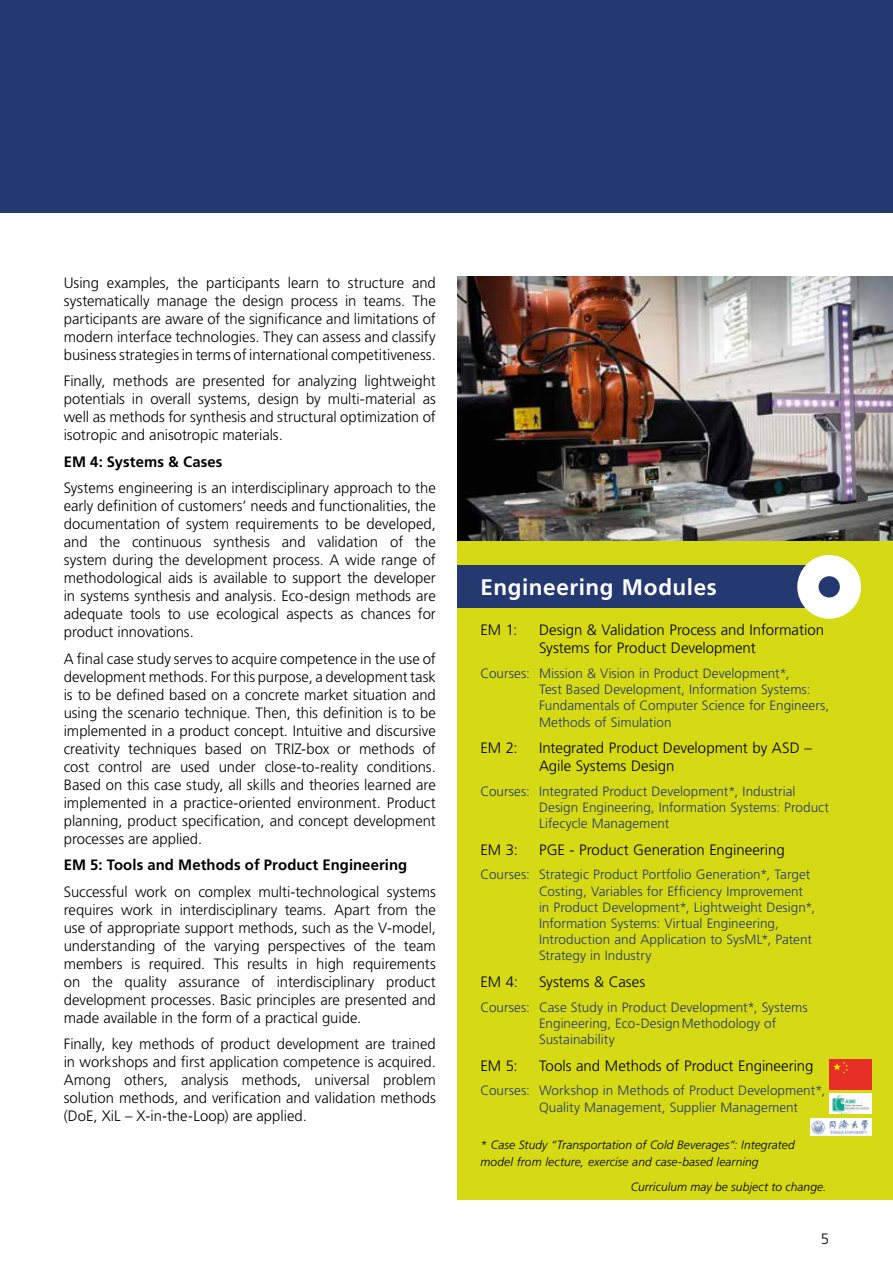
<style>
.page{position:relative;width:893px;height:1263px;background:#fff}
.page>*{position:absolute;margin:0;border:0;box-sizing:border-box;transform-origin:0 0}
.t1{font:700 22.5px "Frutiger LT Std";letter-spacing:.025em;color:#fff}
.t2{font:300 15px/18px "Frutiger LT Std";color:#000;text-align:justify}
.t3{font:700 15px "Frutiger LT Std";letter-spacing:.005em;color:#000}
.t4{font:300 13.5px/16.2px "Frutiger LT Std";letter-spacing:.005em;color:#253971}
.t5{font:italic 300 12px/16.5px "Frutiger LT Std";letter-spacing:.005em;color:#000}
</style>
<div class="page">
<div style="left:0;top:0;width:893px;height:213px;background:#253971"></div>
<div style="left:457px;top:540px;width:436px;height:659px;background:#d5da14"></div>
<div style="left:457px;top:566px;width:383px;height:42px;background:#253971"></div>
<div style="left:797px;top:555px;width:64px;height:64px;background:#fff;border-radius:50%"></div>
<div style="left:819px;top:576px;width:21px;height:21px;background:#253971;border-radius:50%"></div>
<img style="left:457px;top:276px;width:436px;height:265px">
<div style="left:810px;top:1118px;width:62px;height:17px;background:#fff"></div>
<img style="left:811px;top:1120px;width:57px;height:15px">
<div style="left:829px;top:1059px;width:43px;height:30px;background:#e63027"></div>
<svg style="left:833px;top:1062px;width:15px;height:12px"></svg>
<img style="left:829px;top:1094px;width:43px;height:20px">
<p class="t2" style="left:64px;top:274px;width:374px">Using examples, the participants learn to structure and systematically manage the design process in teams. The participants are aware of the significance and limitations of modern interface technologies. They can assess and classify business strategies in terms of international competitiveness.</p>
<p class="t2" style="left:64px;top:372px;width:374px">Finally, methods are presented for analyzing lightweight potentials in overall systems, design by multi-material as well as methods for synthesis and structural optimization of isotropic and anisotropic materials.</p>
<p class="t3" style="left:64px;top:453px;width:160px">EM 4: Systems &amp; Cases</p>
<p class="t2" style="left:64px;top:479px;width:374px">Systems engineering is an interdisciplinary approach to the early definition of customers’ needs and functionalities, the documentation of system requirements to be developed, and the continuous synthesis and validation of the system during the development process. A wide range of methodological aids is available to support the developer in systems synthesis and analysis. Eco-design methods are adequate tools to use ecological aspects as chances for product innovations.</p>
<p class="t2" style="left:64px;top:650px;width:374px">A final case study serves to acquire competence in the use of development methods. For this purpose, a development task is to be defined based on a concrete market situation and using the scenario technique. Then, this definition is to be implemented in a product concept. Intuitive and discursive creativity techniques based on TRIZ-box or methods of cost control are used under close-to-reality conditions.<br>Based on this case study, all skills and theories learned are implemented in a practice-oriented environment. Product planning, product specification, and concept development processes are applied.</p>
<p class="t3" style="left:64px;top:856px;width:345px">EM 5: Tools and Methods of Product Engineering</p>
<p class="t2" style="left:64px;top:883px;width:374px">Successful work on complex multi-technological systems requires work in interdisciplinary teams. Apart from the use of appropriate support methods, such as the V-model, understanding of the varying perspectives of the team members is required. This results in high requirements on the quality assurance of interdisciplinary product development processes. Basic principles are presented and made available in the form of a practical guide.</p>
<p class="t2" style="left:64px;top:1035px;width:374px">Finally, key methods of product development are trained in workshops and first application competence is acquired.<br>Among others, analysis methods, universal problem solution methods, and verification and validation methods (DoE, XiL – X-in-the-Loop) are applied.</p>
<h1 class="t1" style="left:480px;top:574px;width:238px">Engineering Modules</h1>
<p class="t2" style="left:480px;top:621px;width:38px">EM 1:</p>
<p class="t2" style="left:539px;top:621px;width:287px">Design &amp; Validation Process and Information<br>Systems for Product Development</p>
<p class="t4" style="left:539px;top:665px;width:292px;text-indent:-58px">Courses: Mission &amp; Vision in Product Development*,<br>Test Based Development, Information Systems:<br>Fundamentals of Computer Science for Engineers, Methods of Simulation</p>
<p class="t2" style="left:480px;top:739px;width:39px">EM 2:</p>
<p class="t2" style="left:539px;top:739px;width:274px">Integrated Product Development by ASD –<br>Agile Systems Design</p>
<p class="t4" style="left:539px;top:783px;width:292px;text-indent:-58px">Courses: Integrated Product Development*, Industrial<br>Design Engineering, Information Systems: Product<br>Lifecycle Management</p>
<p class="t2" style="left:480px;top:841px;width:39px">EM 3:</p>
<p class="t2" style="left:539px;top:841px;width:247px">PGE - Product Generation Engineering</p>
<p class="t4" style="left:539px;top:867px;width:278px;text-indent:-58px">Courses: Strategic Product Portfolio Generation*, Target Costing, Variables for Efficiency Improvement in Product Development*, Lightweight Design*, Information Systems: Virtual Engineering, Introduction and Application to SysML*, Patent Strategy in Industry</p>
<p class="t2" style="left:480px;top:973px;width:39px">EM 4:</p>
<p class="t2" style="left:539px;top:973px;width:108px">Systems &amp; Cases</p>
<p class="t4" style="left:539px;top:999px;width:270px;text-indent:-58px">Courses: Case Study in Product Development*, Systems<br>Engineering, Eco-DesignMethodology of<br>Sustainability</p>
<p class="t2" style="left:480px;top:1056px;width:39px">EM 5:</p>
<p class="t2" style="left:539px;top:1056px;width:276px">Tools and Methods of Product Engineering</p>
<p class="t4" style="left:539px;top:1083px;width:288px;text-indent:-58px">Courses: Workshop in Methods of Product Development*,<br>Quality Management, Supplier Management</p>
<p class="t5" style="left:480px;top:1137px;width:316px">* Case Study “Transportation of Cold Beverages“: Integrated model from lecture, exercise and case-based learning</p>
<p class="t5" style="left:631px;top:1179px;width:197px">Curriculum may be subject to change.</p>
<p class="t2" style="left:821px;top:1230px;width:10px">5</p>
</div>
